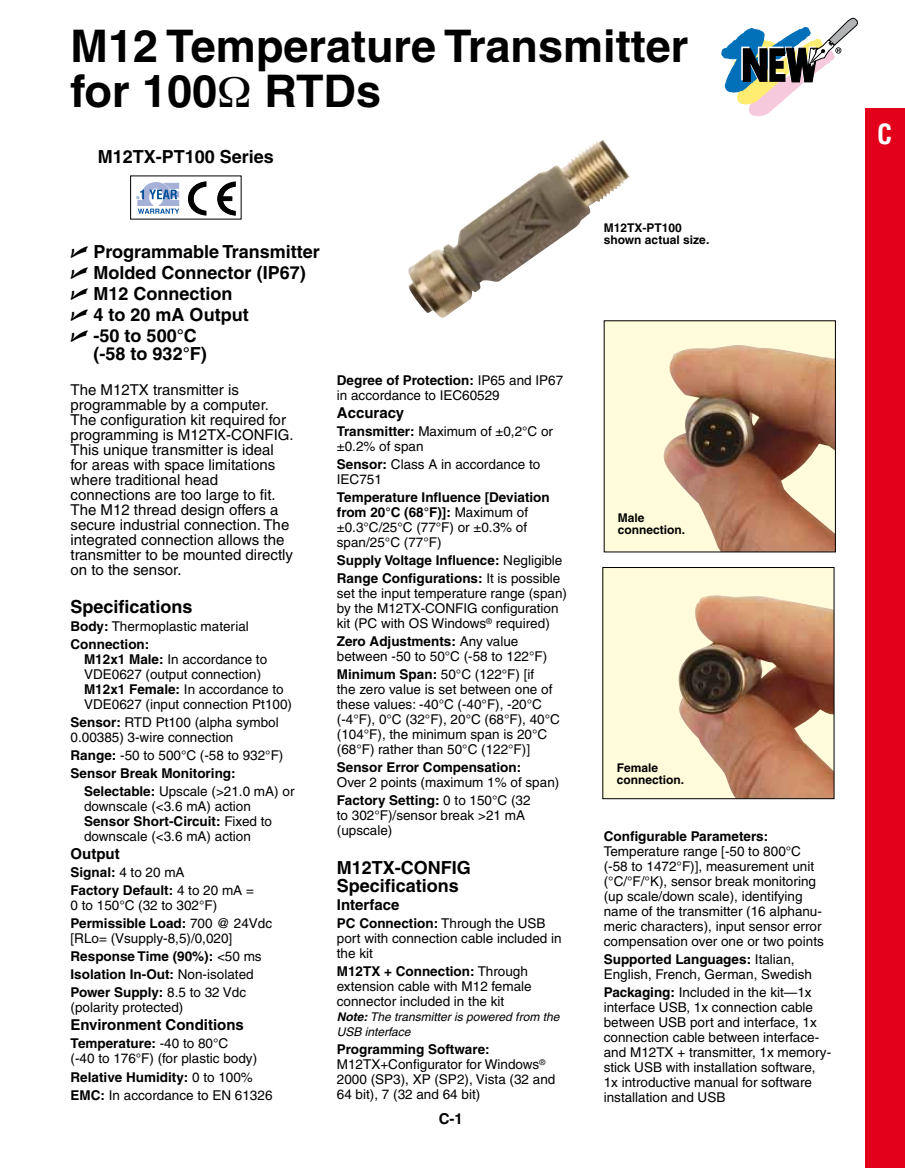
<style>
.page{position:relative;width:905px;height:1168px;background:#fff}
.page>*{position:absolute;margin:0;border:0;box-sizing:border-box;transform-origin:0 0}
.t1{font:700 45px/45px "Helvetica";color:#000}
.t2{font:700 condensed 27px "Helvetica";color:#fff}
.t3{font:700 18px/21px "Helvetica";color:#000}
.t4{font:15px/15px "Helvetica";color:#000}
.t5{font:700 15px "Helvetica";color:#000}
.t6{font:13.5px/15px "Helvetica";color:#000}
.t7{font:700 13.5px/18px "Helvetica";color:#000}
.t8{font:700 12px/12px "Helvetica";color:#000}
.t9{font:italic 12px/15px "Helvetica";color:#000}
.s1{font-family:"Universal Newswith Comm Pi";font-weight:400}
.s2{font-weight:700}
.s3{font-weight:400}
</style>
<div class="page">
<div style="left:865px;top:108px;width:39px;height:1060px;background:#e2001a"></div>
<svg style="left:721px;top:17px;width:137px;height:100px"></svg>
<svg style="left:136px;top:182px;width:43px;height:32px"></svg>
<svg style="left:188px;top:182px;width:47px;height:33px"></svg>
<div style="left:218px;top:196px;width:14px;height:5px;background:#000"></div>
<img style="left:408px;top:139px;width:221px;height:179px">
<div style="left:602px;top:567px;width:232px;height:231px;background:#fffbdb"></div>
<img style="left:678px;top:595px;width:154px;height:202px">
<div style="left:602px;top:567px;width:232px;height:232px;border:1px solid #000"></div>
<div style="left:604px;top:321px;width:231px;height:231px;background:#fffbdb"></div>
<img style="left:663px;top:345px;width:170px;height:205px">
<h1 class="t1" style="left:71px;top:23px;width:619px">M12 Temperature Transmitter for 100 RTDs</h1>
<h3 class="t3" style="left:98px;top:145px;width:178px">M12TX-PT100 Series</h3>
<h3 class="t3" style="left:71px;top:241px;width:251px"><span class="s1">U</span> Programmable Transmitter<br><span class="s1">U</span> Molded Connector (IP67)<br><span class="s1">U</span> M12 Connection<br><span class="s1">U</span> 4 to 20 mA Output<br><span class="s1">U</span> -50 to 500°C</h3>
<h3 class="t3" style="left:94px;top:343px;width:115px">(-58 to 932°F)</h3>
<p class="t4" style="left:71px;top:382px;width:225px">The M12TX transmitter is programmable by a computer.<br>The configuration kit required for programming is M12TX-CONFIG.<br>This unique transmitter is ideal for areas with space limitations where traditional head connections are too large to fit.<br>The M12 thread design offers a secure industrial connection. The integrated connection allows the transmitter to be mounted directly on to the sensor.</p>
<h3 class="t3" style="left:71px;top:596px;width:124px">Specifications</h3>
<p class="t6" style="left:71px;top:617px;width:180px;line-height:18px"><span class="s2">Body:</span> Thermoplastic material<br><span class="s2">Connection:</span></p>
<p class="t6" style="left:84px;top:652px;width:209px"><span class="s2">M12x1 Male:</span> In accordance to<br>VDE0627 (output connection)<br><span class="s2">M12x1 Female:</span> In accordance to<br>VDE0627 (input connection Pt100)</p>
<p class="t6" style="left:71px;top:715px;width:210px"><span class="s2">Sensor:</span> RTD Pt100 (alpha symbol<br>0.00385) 3-wire connection</p>
<p class="t7" style="left:71px;top:746px;width:214px">Range: <span class="s3">-50 to 500°C (-58 to 932°F)<br></span>Sensor Break Monitoring:</p>
<p class="t6" style="left:84px;top:784px;width:212px"><span class="s2">Selectable:</span> Upscale (&gt;21.0 mA) or downscale (&lt;3.6 mA) action<br><span class="s2">Sensor Short-Circuit:</span> Fixed to downscale (&lt;3.6 mA) action</p>
<p class="t5" style="left:71px;top:845px;width:51px">Output</p>
<p class="t7" style="left:71px;top:863px;width:185px">Signal: <span class="s3">4 to 20 mA<br></span>Factory Default: <span class="s3">4 to 20 mA =</span></p>
<p class="t6" style="left:71px;top:896px;width:203px;line-height:18px">0 to 150°C (32 to 302°F)<br><span class="s2">Permissible Load:</span> 700 @ 24Vdc</p>
<p class="t6" style="left:71px;top:929px;width:193px;line-height:18px">[RLo= (Vsupply-8,5)/0,020]<br><span class="s2">Response Time (90%):</span> &lt;50 ms<br><span class="s2">Isolation In-Out:</span> Non-isolated<br><span class="s2">Power Supply:</span> 8.5 to 32 Vdc</p>
<p class="t6" style="left:71px;top:1000px;width:114px">(polarity protected)</p>
<p class="t5" style="left:71px;top:1016px;width:175px">Environment Conditions</p>
<p class="t6" style="left:71px;top:1036px;width:188px"><span class="s2">Temperature:</span> -40 to 80°C<br>(-40 to 176°F) (for plastic body)</p>
<p class="t6" style="left:71px;top:1067px;width:203px;line-height:18px"><span class="s2">Relative Humidity:</span> 0 to 100%<br><span class="s2">EMC:</span> In accordance to EN 61326</p>
<p class="t6" style="left:337px;top:373px;width:228px"><span class="s2">Degree of Protection:</span> IP65 and IP67 in accordance to IEC60529</p>
<p class="t5" style="left:337px;top:403px;width:69px">Accuracy</p>
<p class="t6" style="left:337px;top:424px;width:218px"><span class="s2">Transmitter:</span> Maximum of ±0,2°C or ±0.2% of span</p>
<p class="t6" style="left:337px;top:457px;width:205px"><span class="s2">Sensor:</span> Class A in accordance to<br>IEC751</p>
<p class="t6" style="left:337px;top:490px;width:214px"><span class="s2">Temperature Influence [Deviation from 20°C (68°F)]:</span> Maximum of ±0.3°C/25°C (77°F) or ±0.3% of span/25°C (77°F)</p>
<p class="t7" style="left:337px;top:551px;width:227px">Supply Voltage Influence: <span class="s3">Negligible<br></span>Range Configurations: <span class="s3">It is possible</span></p>
<p class="t6" style="left:337px;top:586px;width:232px">set the input temperature range (span) by the M12TX-CONFIG configuration kit (PC with OS Windows<sup>®</sup> required)</p>
<p class="t6" style="left:337px;top:634px;width:212px"><span class="s2">Zero Adjustments:</span> Any value between -50 to 50°C (-58 to 122°F)</p>
<p class="t6" style="left:337px;top:667px;width:224px"><span class="s2">Minimum Span:</span> 50°C (122°F) [if<br>the zero value is set between one of these values: -40°C (-40°F), -20°C (-4°F), 0°C (32°F), 20°C (68°F), 40°C (104°F), the minimum span is 20°C (68°F) rather than 50°C (122°F)]</p>
<p class="t7" style="left:337px;top:758px;width:186px">Sensor Error Compensation:</p>
<p class="t6" style="left:337px;top:773px;width:224px;line-height:18px">Over 2 points (maximum 1% of span)<br><span class="s2">Factory Setting:</span> 0 to 150°C (32</p>
<p class="t6" style="left:337px;top:808px;width:190px">to 302°F)/sensor break &gt;21 mA (upscale)</p>
<h3 class="t3" style="left:337px;top:858px;width:136px;line-height:18px">M12TX-CONFIG<br>Specifications</h3>
<p class="t5" style="left:337px;top:896px;width:64px">Interface</p>
<p class="t6" style="left:337px;top:916px;width:226px"><span class="s2">PC Connection:</span> Through the USB port with connection cable included in the kit</p>
<p class="t6" style="left:337px;top:964px;width:196px"><span class="s2">M12TX + Connection:</span> Through extension cable with M12 female connector included in the kit</p>
<p class="t9" style="left:337px;top:1009px;width:224px"><span class="s2">Note:</span> The transmitter is powered from the<br>USB interface</p>
<p class="t6" style="left:337px;top:1042px;width:220px"><span class="s2">Programming Software:<br></span>M12TX+Configurator for Windows<sup>®<br></sup>2000 (SP3), XP (SP2), Vista (32 and<br>64 bit), 7 (32 and 64 bit)</p>
<p class="t5" style="left:438px;top:1110px;width:26px">C-1</p>
<p class="t8" style="left:603px;top:222px;width:107px">M12TX-PT100 shown actual size.</p>
<p class="t8" style="left:617px;top:511px;width:69px">Male connection.</p>
<p class="t8" style="left:616px;top:761px;width:69px">Female connection.</p>
<p class="t7" style="left:603px;top:827px;width:166px">Configurable Parameters:</p>
<p class="t6" style="left:603px;top:843px;width:221px">Temperature range [-50 to 800°C (-58 to 1472°F)], measurement unit (°C/°F/°K), sensor break monitoring (up scale/down scale), identifying name of the transmitter (16 alphanu&shy;meric characters), input sensor error compensation over one or two points</p>
<p class="t6" style="left:603px;top:951px;width:210px"><span class="s2">Supported Languages:</span> Italian,<br>English, French, German, Swedish</p>
<p class="t6" style="left:603px;top:984px;width:229px"><span class="s2">Packaging:</span> Included in the kit—1x interface USB, 1x connection cable between USB port and interface, 1x connection cable between interface&shy;and M12TX + transmitter, 1x memory&shy;stick USB with installation software, 1x introductive manual for software installation and USB</p>
<h2 class="t2" style="left:877px;top:117px;width:17px">C</h2>
</div>
